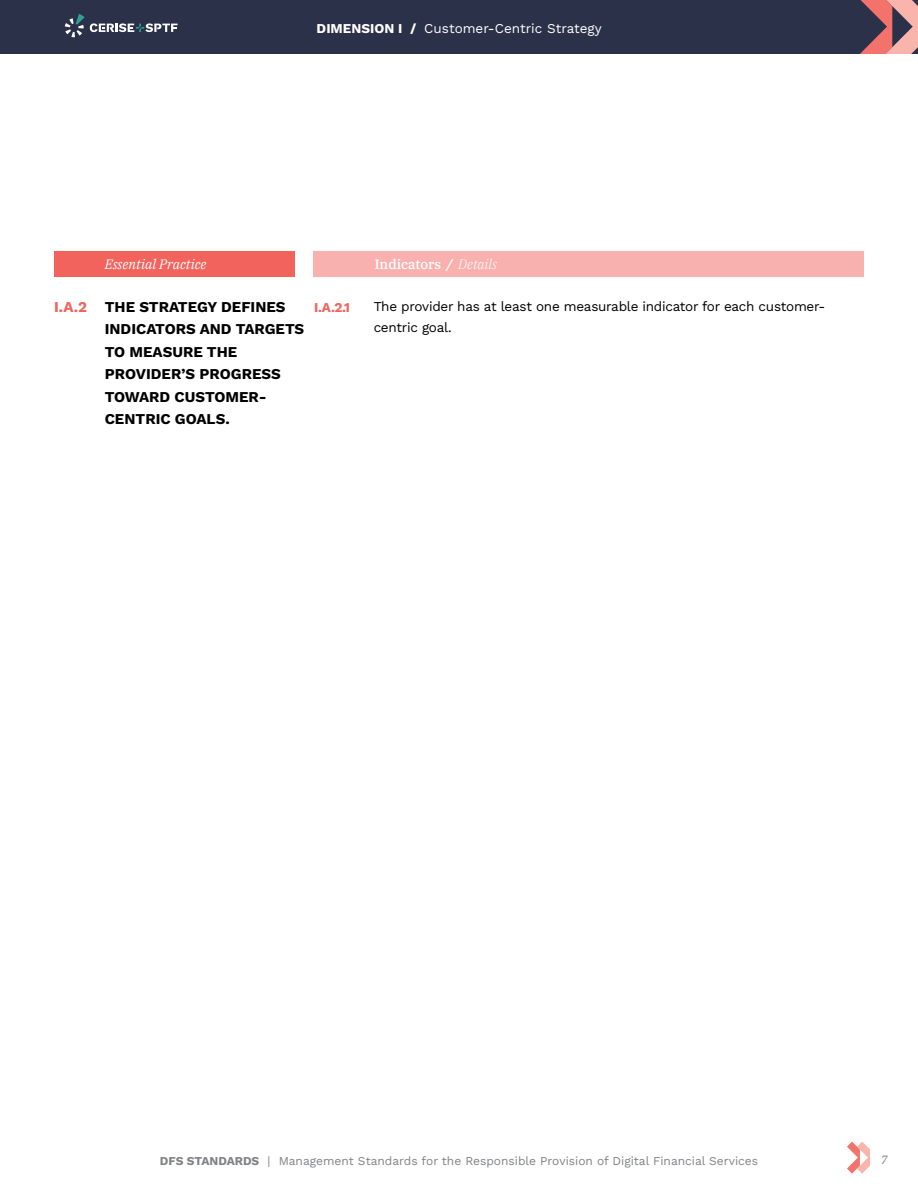
<style>
.page{position:relative;width:918px;height:1188px;background:#fff}
.page>*{position:absolute;margin:0;border:0;box-sizing:border-box;transform-origin:0 0}
.t1{font:700 15px/22.5px "Work Sans";color:#000}
.t2{font:700 15px "Work Sans";color:#f2635e}
.t3{font:13.5px/21px "Work Sans";letter-spacing:-.02em;color:#000}
.t4{font:13.5px "Work Sans";color:#fff}
.t5{font:500 13.5px "IBM Plex Serif";color:#fff}
.t6{font:italic 13.5px "IBM Plex Serif";color:#fff}
.t7{font:700 13.5px "Work Sans";color:#f2635e}
.t8{font:12px "Work Sans";color:#808285}
.t9{font:italic 12px "IBM Plex Serif Text";color:#827c8a}
.s1{font-weight:700}
.s2{font-weight:700;font-style:italic}
.s3{font-weight:300;font-style:italic}
</style>
<div class="page">
<svg style="left:847px;top:1142px;width:23px;height:32px"></svg>
<div style="left:0;top:0;width:918px;height:54px;background:#2b3149"></div>
<div style="left:313px;top:251px;width:551px;height:25px;background:#f9b1af"></div>
<div style="left:54px;top:251px;width:241px;height:25px;background:#f2635e"></div>
<p class="t4" style="left:317px;top:18px;width:287px"><span class="s1">DIMENSION I /</span> Customer-Centric Strategy</p>
<p class="t6" style="left:105px;top:254px;width:103px">Essential Practice</p>
<p class="t5" style="left:375px;top:254px;width:124px">Indicators <span class="s2">/</span> <span class="s3">Details</span></p>
<p class="t2" style="left:54px;top:295px;width:35px">I.A.2</p>
<p class="t7" style="left:314px;top:297px;width:37px">I.A.2.1</p>
<p class="t1" style="left:105px;top:295px;width:201px">THE STRATEGY DEFINES<br>INDICATORS AND TARGETS<br>TO MEASURE THE<br>PROVIDER’S PROGRESS<br>TOWARD CUSTOMER-<br>CENTRIC GOALS.</p>
<p class="t3" style="left:374px;top:295px;width:453px">The provider has at least one measurable indicator for each customer&shy;centric goal.</p>
<p class="t8" style="left:160px;top:1151px;width:600px"><span class="s1">DFS STANDARDS</span> | Management Standards for the Responsible Provision of Digital Financial Services</p>
<p class="t9" style="left:881px;top:1151px;width:8px">7</p>
</div>
